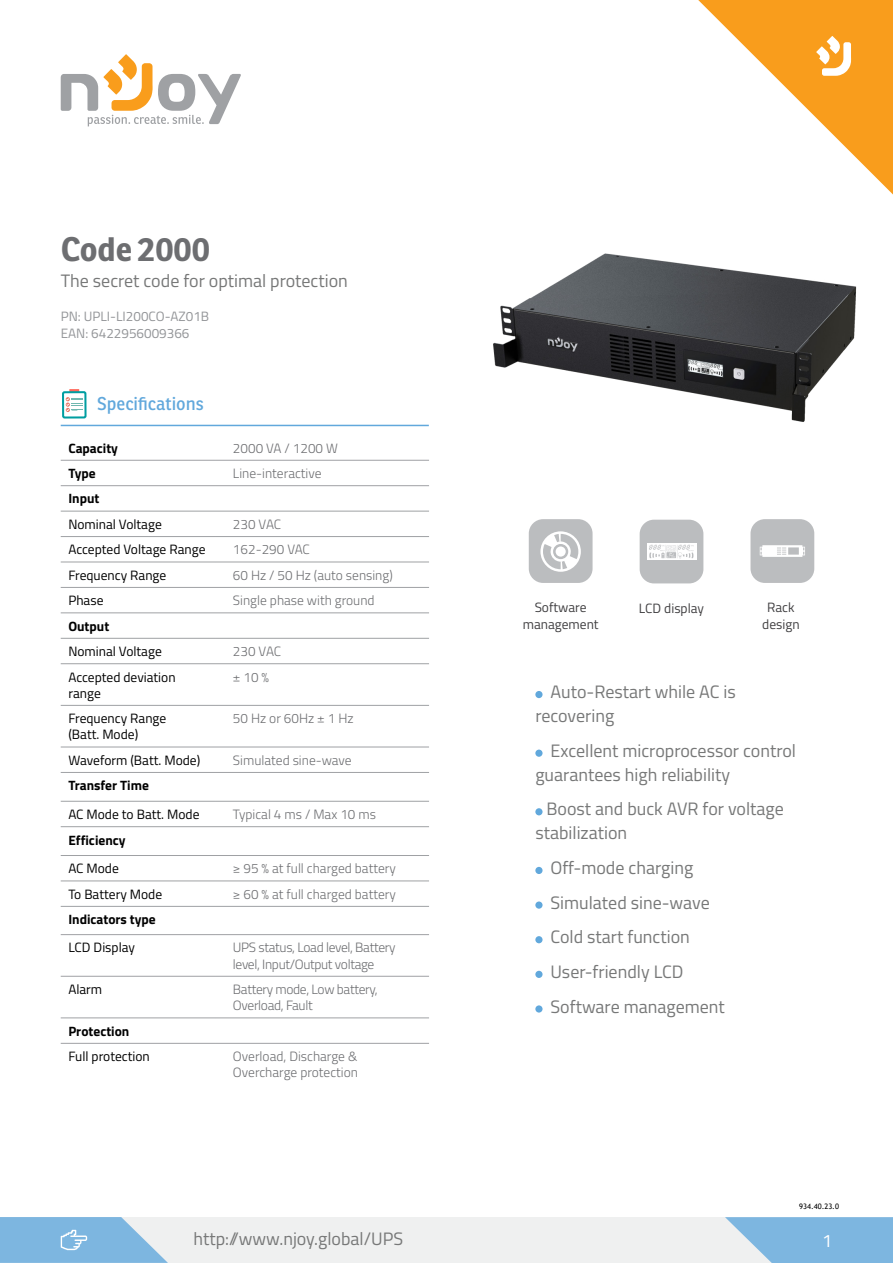
<style>
.page{position:relative;width:893px;height:1263px;background:#fff}
.page>*{position:absolute;margin:0;border:0;box-sizing:border-box;transform-origin:0 0}
.t1{font:700 33px "Ronnia";color:#6d6e71}
.t2{font:18px/34.7px "Titillium";color:#777878}
.t3{font:18px "Ronnia";color:#61a8dc}
.t4{font:18px "Titillium";color:#fff}
.t5{font:300 13.5px/16.2px "Titillium";color:#6d6e71}
.t6{font:13.5px/16.2px "Titillium";color:#000}
.t7{font:300 13.5px/16.2px "Titillium";letter-spacing:-.025em;color:#6d6e71}
.t8{font:700 13.5px "Titillium";color:#000}
.t9{font:13.5px/16.5px "Titillium";color:#414042;text-align:center}
.t10{font:13.5px/17px "Titillium";color:#939598}
.t11{font:7.5px "Trebuchet MS";color:#000}
</style>
<div class="page">
<div style="left:0;top:1217px;width:893px;height:46px;background:#eff0f0"></div>
<svg style="left:725px;top:1217px;width:168px;height:46px;background:#8dbee2"></svg>
<img style="left:493px;top:253px;width:364px;height:169px">
<svg style="left:698px;top:0;width:195px;height:194px"></svg>
<svg style="left:61px;top:54px;width:180px;height:72px"></svg>
<svg style="left:0;top:1217px;width:168px;height:46px;background:#8fbfe2"></svg>
<hr style="left:61px;top:425px;width:368px;height:1px;background:#61a8dc">
<div style="left:62px;top:391px;width:25px;height:27px;border:2px solid #009ea1;border-radius:2px"></div>
<svg style="left:66px;top:389px;width:17px;height:23px"></svg>
<div style="left:535px;top:691px;width:8px;height:7px;background:#61a8dc;border-radius:50%"></div>
<div style="left:535px;top:750px;width:8px;height:7px;background:#61a8dc;border-radius:50%"></div>
<div style="left:535px;top:808px;width:8px;height:7px;background:#61a8dc;border-radius:50%"></div>
<div style="left:535px;top:867px;width:8px;height:7px;background:#61a8dc;border-radius:50%"></div>
<div style="left:535px;top:901px;width:8px;height:8px;background:#61a8dc;border-radius:50%"></div>
<div style="left:535px;top:936px;width:8px;height:7px;background:#61a8dc;border-radius:50%"></div>
<div style="left:535px;top:971px;width:8px;height:7px;background:#61a8dc;border-radius:50%"></div>
<div style="left:535px;top:1005px;width:8px;height:7px;background:#61a8dc;border-radius:50%"></div>
<div style="left:529px;top:519px;width:64px;height:64px;background:#bbbdbf;border-radius:14px"></div>
<div style="left:750px;top:519px;width:64px;height:64px;background:#bbbdbf;border-radius:14px"></div>
<hr style="left:61px;top:1017px;width:155px;height:1px;background:#9fa1a4">
<hr style="left:216px;top:1017px;width:213px;height:1px;background:#9fa1a4">
<hr style="left:61px;top:460px;width:155px;height:1px;background:#9fa1a4">
<hr style="left:216px;top:460px;width:213px;height:1px;background:#9fa1a4">
<hr style="left:61px;top:485px;width:155px;height:1px;background:#9fa1a4">
<hr style="left:216px;top:485px;width:213px;height:1px;background:#9fa1a4">
<hr style="left:61px;top:511px;width:155px;height:1px;background:#9fa1a4">
<hr style="left:216px;top:511px;width:213px;height:1px;background:#9fa1a4">
<hr style="left:61px;top:536px;width:155px;height:1px;background:#9fa1a4">
<hr style="left:216px;top:536px;width:213px;height:1px;background:#9fa1a4">
<hr style="left:61px;top:562px;width:155px;height:1px;background:#9fa1a4">
<hr style="left:216px;top:562px;width:213px;height:1px;background:#9fa1a4">
<hr style="left:61px;top:587px;width:155px;height:1px;background:#9fa1a4">
<hr style="left:216px;top:587px;width:213px;height:1px;background:#9fa1a4">
<hr style="left:61px;top:612px;width:155px;height:1px;background:#9fa1a4">
<hr style="left:216px;top:612px;width:213px;height:1px;background:#9fa1a4">
<hr style="left:61px;top:638px;width:155px;height:1px;background:#9fa1a4">
<hr style="left:216px;top:638px;width:213px;height:1px;background:#9fa1a4">
<hr style="left:61px;top:663px;width:155px;height:1px;background:#9fa1a4">
<hr style="left:216px;top:663px;width:213px;height:1px;background:#9fa1a4">
<hr style="left:61px;top:705px;width:155px;height:1px;background:#9fa1a4">
<hr style="left:216px;top:705px;width:213px;height:1px;background:#9fa1a4">
<hr style="left:61px;top:747px;width:155px;height:1px;background:#9fa1a4">
<hr style="left:216px;top:747px;width:213px;height:1px;background:#9fa1a4">
<hr style="left:61px;top:801px;width:155px;height:1px;background:#9fa1a4">
<hr style="left:216px;top:801px;width:213px;height:1px;background:#9fa1a4">
<hr style="left:61px;top:1043px;width:155px;height:1px;background:#9fa1a4">
<hr style="left:216px;top:1043px;width:213px;height:1px;background:#9fa1a4">
<hr style="left:61px;top:934px;width:155px;height:1px;background:#9fa1a4">
<hr style="left:216px;top:934px;width:213px;height:1px;background:#9fa1a4">
<hr style="left:61px;top:772px;width:155px;height:1px;background:#9fa1a4">
<hr style="left:216px;top:772px;width:213px;height:1px;background:#9fa1a4">
<hr style="left:61px;top:826px;width:155px;height:1px;background:#9fa1a4">
<hr style="left:216px;top:826px;width:213px;height:1px;background:#9fa1a4">
<hr style="left:61px;top:855px;width:155px;height:1px;background:#9fa1a4">
<hr style="left:216px;top:855px;width:213px;height:1px;background:#9fa1a4">
<hr style="left:61px;top:880px;width:155px;height:1px;background:#9fa1a4">
<hr style="left:216px;top:880px;width:213px;height:1px;background:#9fa1a4">
<hr style="left:61px;top:906px;width:155px;height:1px;background:#9fa1a4">
<hr style="left:216px;top:906px;width:213px;height:1px;background:#9fa1a4">
<hr style="left:61px;top:976px;width:155px;height:1px;background:#9fa1a4">
<hr style="left:216px;top:976px;width:213px;height:1px;background:#9fa1a4">
<div style="left:640px;top:520px;width:63px;height:63px;background:#bbbdbf;border-radius:14px"></div>
<svg style="left:540px;top:531px;width:41px;height:41px"></svg>
<div style="left:556px;top:546px;width:10px;height:11px;background:#fff;border-radius:50%"></div>
<div style="left:647px;top:543px;width:49px;height:17px;background:#fff"></div>
<svg style="left:649px;top:545px;width:45px;height:13px"></svg>
<svg style="left:760px;top:545px;width:45px;height:12px"></svg>
<h1 class="t1" style="left:61px;top:228px;width:151px">Code 2000</h1>
<p class="t2" style="left:61px;top:263px;width:289px">The secret code for optimal protection</p>
<p class="t10" style="left:61px;top:307px;width:150px">PN: UPLI-LI200CO-AZ01B<br>EAN: 6422956009366</p>
<p class="t3" style="left:97px;top:393px;width:108px">Specifications</p>
<p class="t8" style="left:68px;top:438px;width:51px">Capacity</p>
<p class="t5" style="left:233px;top:439px;width:106px">2000 VA / 1200 W</p>
<p class="t8" style="left:68px;top:463px;width:29px">Type</p>
<p class="t5" style="left:233px;top:464px;width:90px">Line-interactive</p>
<p class="t8" style="left:68px;top:488px;width:33px">Input</p>
<p class="t6" style="left:68px;top:515px;width:95px">Nominal Voltage</p>
<p class="t5" style="left:233px;top:515px;width:50px">230 VAC</p>
<p class="t6" style="left:68px;top:541px;width:139px">Accepted Voltage Range</p>
<p class="t5" style="left:233px;top:541px;width:78px">162-290 VAC</p>
<p class="t6" style="left:68px;top:566px;width:99px">Frequency Range</p>
<p class="t5" style="left:233px;top:566px;width:161px">60 Hz / 50 Hz (auto sensing)</p>
<p class="t6" style="left:68px;top:592px;width:37px">Phase</p>
<p class="t5" style="left:233px;top:592px;width:143px">Single phase with ground</p>
<p class="t8" style="left:68px;top:616px;width:42px">Output</p>
<p class="t6" style="left:68px;top:643px;width:95px">Nominal Voltage</p>
<p class="t5" style="left:233px;top:643px;width:50px">230 VAC</p>
<p class="t6" style="left:68px;top:668px;width:109px">Accepted deviation range</p>
<p class="t5" style="left:233px;top:668px;width:38px">± 10 %</p>
<p class="t6" style="left:68px;top:710px;width:99px">Frequency Range (Batt. Mode)</p>
<p class="t5" style="left:233px;top:710px;width:122px">50 Hz or 60Hz ± 1 Hz</p>
<p class="t6" style="left:68px;top:751px;width:133px">Waveform (Batt. Mode)</p>
<p class="t5" style="left:233px;top:751px;width:120px">Simulated sine-wave</p>
<p class="t8" style="left:68px;top:775px;width:82px">Transfer Time</p>
<p class="t6" style="left:68px;top:805px;width:133px">AC Mode to Batt. Mode</p>
<p class="t5" style="left:233px;top:805px;width:144px">Typical 4 ms / Max 10 ms</p>
<p class="t8" style="left:68px;top:829px;width:59px">Efficiency</p>
<p class="t6" style="left:68px;top:860px;width:52px">AC Mode</p>
<p class="t5" style="left:233px;top:860px;width:164px">≥ 95 % at full charged battery</p>
<p class="t6" style="left:68px;top:885px;width:95px">To Battery Mode</p>
<p class="t5" style="left:233px;top:885px;width:164px">≥ 60 % at full charged battery</p>
<p class="t8" style="left:68px;top:909px;width:89px">Indicators type</p>
<p class="t6" style="left:68px;top:939px;width:68px">LCD Display</p>
<p class="t7" style="left:233px;top:939px;width:164px">UPS status, Load level, Battery level, Input/Output voltage</p>
<p class="t6" style="left:68px;top:980px;width:35px">Alarm</p>
<p class="t7" style="left:233px;top:980px;width:146px">Battery mode, Low battery,<br>Overload, Fault</p>
<p class="t8" style="left:68px;top:1021px;width:63px">Protection</p>
<p class="t6" style="left:68px;top:1048px;width:83px">Full protection</p>
<p class="t5" style="left:233px;top:1048px;width:127px">Overload, Discharge &amp;<br>Overcharge protection</p>
<p class="t9" style="left:523px;top:599px;width:77px">Software management</p>
<p class="t9" style="left:762px;top:599px;width:39px">Rack design</p>
<p class="t9" style="left:639px;top:599px;width:67px">LCD display</p>
<p class="t2" style="left:535px;top:679px;width:202px;line-height:24px;text-indent:15px">Auto-Restart while AC is recovering</p>
<p class="t2" style="left:535px;top:738px;width:262px;line-height:24px;text-indent:15px">Excellent microprocessor control guarantees high reliability</p>
<p class="t2" style="left:535px;top:796px;width:250px;line-height:24px;text-indent:11px">Boost and buck AVR for voltage stabilization</p>
<p class="t2" style="left:550px;top:849px;width:176px">Off-mode charging<br>Simulated sine-wave<br>Cold start function<br>User-friendly LCD<br>Software management</p>
<p class="t11" style="left:799px;top:1201px;width:41px">934.40.23.0</p>
<p class="t2" style="left:193px;top:1220px;width:211px">http://www.njoy.global/UPS</p>
<p class="t4" style="left:822px;top:1227px;width:12px">1</p>
</div>
